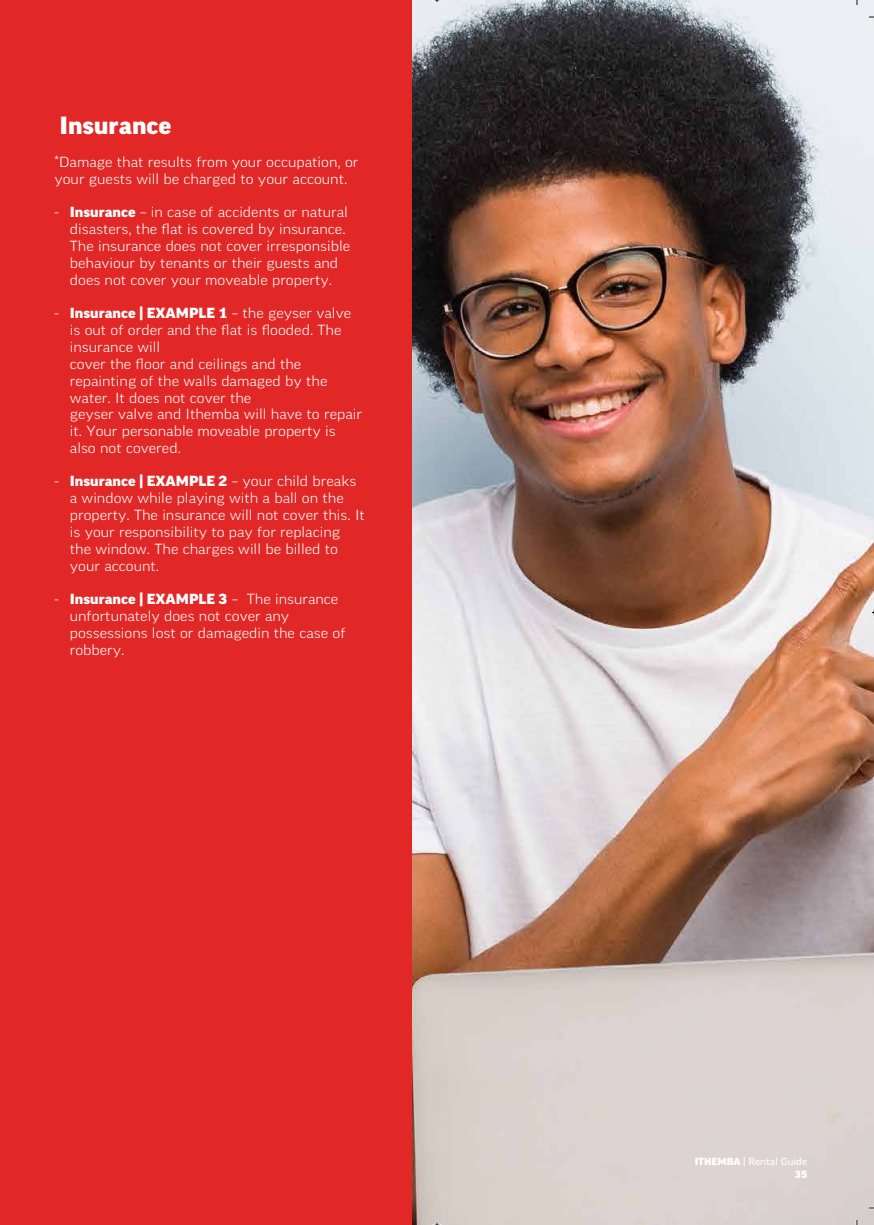
<style>
.page{position:relative;width:874px;height:1225px;background:#fff}
.page>*{position:absolute;margin:0;border:0;box-sizing:border-box;transform-origin:0 0}
.t1{font:900 expanded 24px "Good OT";color:#fff}
.t2{font:300 expanded 14.2px/17px "Good OT";color:#fff}
.t3{font:expanded 9.8px/13.4px "Good OT";color:#fff;text-align:right}
.s1{font-weight:900}
</style>
<div class="page">
<img style="left:411px;top:0;width:462px;height:1225px">
<svg style="left:868px;top:1206px;width:5px;height:3px"></svg>
<svg style="left:425px;top:0;width:23px;height:2px"></svg>
<svg style="left:425px;top:1223px;width:23px;height:2px"></svg>
<svg style="left:871px;top:601px;width:3px;height:23px"></svg>
<div style="left:0;top:0;width:411px;height:1225px;background:#e22727"></div>
<h1 class="t1" style="left:59px;top:112px;width:113px">Insurance</h1>
<p class="t2" style="left:54px;top:153px;width:305px">*Damage that results from your occupation, or your guests will be charged to your account.</p>
<p class="t2" style="left:70px;top:203px;width:282px;text-indent:-15px">- <span class="s1">Insurance</span> – in case of accidents or natural disasters, the flat is covered by insurance.<br>The insurance does not cover irresponsible behaviour by tenants or their guests and does not cover your moveable property.</p>
<p class="t2" style="left:70px;top:304px;width:293px;text-indent:-15px">- <span class="s1">Insurance | EXAMPLE 1</span> – the geyser valve is out of order and the flat is flooded. The insurance will<br>cover the floor and ceilings and the repainting of the walls damaged by the water. It does not cover the<br>geyser valve and Ithemba will have to repair it. Your personable moveable property is also not covered.</p>
<p class="t2" style="left:70px;top:473px;width:296px;text-indent:-15px">- <span class="s1">Insurance | EXAMPLE 2</span> – your child breaks a window while playing with a ball on the property. The insurance will not cover this. It is your responsibility to pay for replacing<br>the window. The charges will be billed to your account.</p>
<p class="t2" style="left:70px;top:591px;width:277px;text-indent:-15px">- <span class="s1">Insurance | EXAMPLE 3</span> – The insurance unfortunately does not cover any possessions lost or damagedin the case of robbery.</p>
<p class="t3" style="left:694px;top:1154px;width:114px"><span class="s1">ITHEMBA</span> | Rental Guide<br><span class="s1">35</span></p>
</div>
